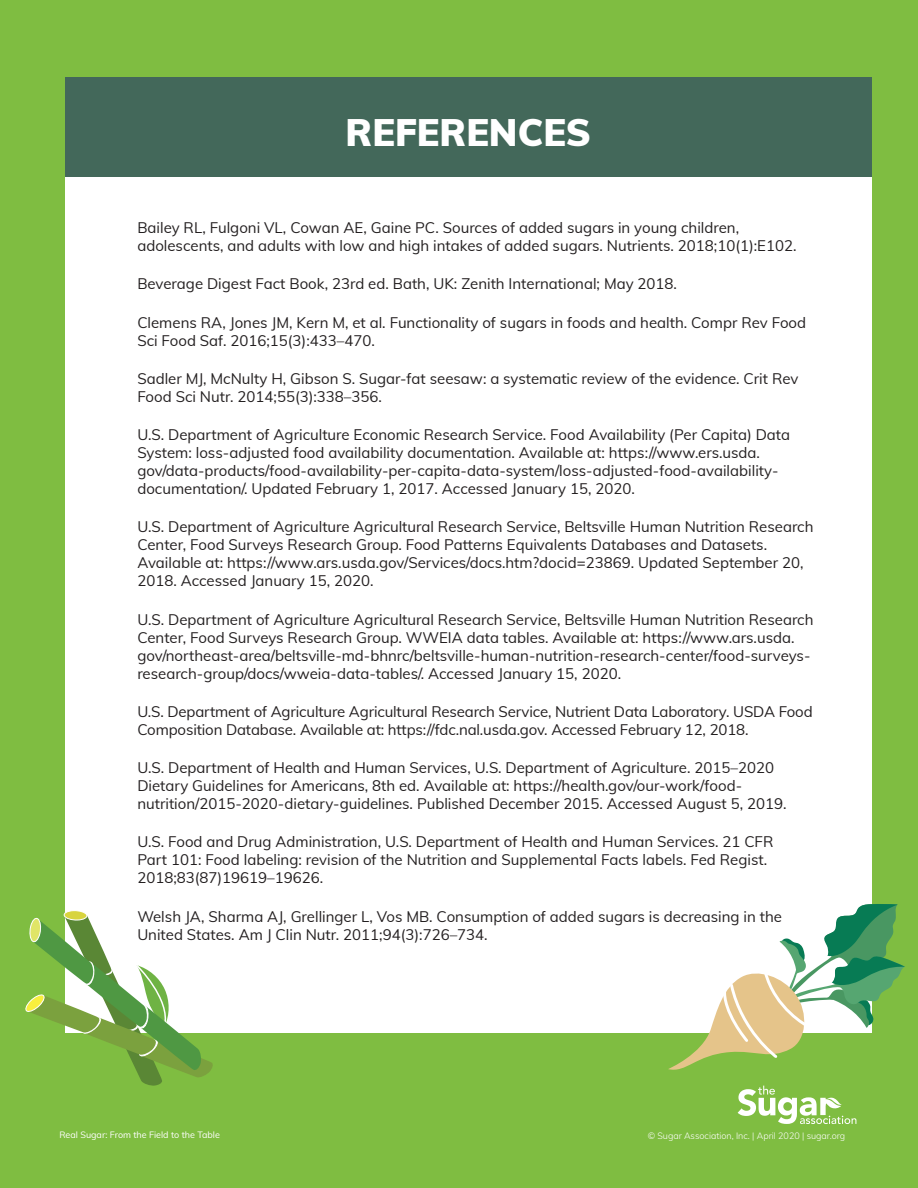
<style>
.page{position:relative;width:918px;height:1188px;background:#7fbd41}
.page>*{position:absolute;margin:0;border:0;box-sizing:border-box;transform-origin:0 0}
.t1{font:900 37.5px "Muli";color:#fff}
.t2{font:15px/18px "Muli";color:#231f20}
.t3{font:300 9px "Muli";color:#fff}
.t4{font:9px "Muli";color:#fff}
</style>
<div class="page">
<svg style="left:738px;top:1086px;width:118px;height:38px"></svg>
<div style="left:65px;top:143px;width:807px;height:890px;background:#fff"></div>
<div style="left:65px;top:77px;width:807px;height:100px;background:#43685a"></div>
<svg style="left:668px;top:904px;width:237px;height:166px"></svg>
<svg style="left:25px;top:910px;width:188px;height:176px"></svg>
<p class="t1" style="left:346px;top:105px;width:247px">REFERENCES</p>
<p class="t2" style="left:137px;top:218px;width:661px">Bailey RL, Fulgoni VL, Cowan AE, Gaine PC. Sources of added sugars in young children, adolescents, and adults with low and high intakes of added sugars. Nutrients. 2018;10(1):E102.</p>
<p class="t2" style="left:137px;top:274px;width:541px">Beverage Digest Fact Book, 23rd ed. Bath, UK: Zenith International; May 2018.</p>
<p class="t2" style="left:137px;top:313px;width:670px">Clemens RA, Jones JM, Kern M, et al. Functionality of sugars in foods and health. Compr Rev Food<br>Sci Food Saf. 2016;15(3):433–470.</p>
<p class="t2" style="left:137px;top:369px;width:663px">Sadler MJ, McNulty H, Gibson S. Sugar-fat seesaw: a systematic review of the evidence. Crit Rev<br>Food Sci Nutr. 2014;55(3):338–356.</p>
<p class="t2" style="left:137px;top:425px;width:654px">U.S. Department of Agriculture Economic Research Service. Food Availability (Per Capita) Data System: loss-adjusted food availability documentation. Available at: https://www.ers.usda. gov/data-products/food-availability-per-capita-data-system/loss-adjusted-food-availability&shy;documentation/. Updated February 1, 2017. Accessed January 15, 2020.</p>
<p class="t2" style="left:137px;top:517px;width:678px">U.S. Department of Agriculture Agricultural Research Service, Beltsville Human Nutrition Research Center, Food Surveys Research Group. Food Patterns Equivalents Databases and Datasets.<br>Available at: https://www.ars.usda.gov/Services/docs.htm?docid=23869. Updated September 20, 2018. Accessed January 15, 2020.</p>
<p class="t2" style="left:137px;top:610px;width:678px">U.S. Department of Agriculture Agricultural Research Service, Beltsville Human Nutrition Research Center, Food Surveys Research Group. WWEIA data tables. Available at: https://www.ars.usda. gov/northeast-area/beltsville-md-bhnrc/beltsville-human-nutrition-research-center/food-surveys&shy;research-group/docs/wweia-data-tables/. Accessed January 15, 2020.</p>
<p class="t2" style="left:137px;top:702px;width:677px">U.S. Department of Agriculture Agricultural Research Service, Nutrient Data Laboratory. USDA Food<br>Composition Database. Available at: https://fdc.nal.usda.gov. Accessed February 12, 2018.</p>
<p class="t2" style="left:137px;top:758px;width:651px">U.S. Department of Health and Human Services, U.S. Department of Agriculture. 2015–2020<br>Dietary Guidelines for Americans, 8th ed. Available at: https://health.gov/our-work/food&shy;nutrition/2015-2020-dietary-guidelines. Published December 2015. Accessed August 5, 2019.</p>
<p class="t2" style="left:137px;top:832px;width:638px">U.S. Food and Drug Administration, U.S. Department of Health and Human Services. 21 CFR<br>Part 101: Food labeling: revision of the Nutrition and Supplemental Facts labels. Fed Regist.<br>2018;83(87)19619–19626.</p>
<p class="t2" style="left:137px;top:907px;width:646px">Welsh JA, Sharma AJ, Grellinger L, Vos MB. Consumption of added sugars is decreasing in the<br>United States. Am J Clin Nutr. 2011;94(3):726–734.</p>
<p class="t4" style="left:59px;top:1128px;width:162px">Real Sugar: From the Field to the Table</p>
<p class="t3" style="left:648px;top:1129px;width:199px">© Sugar Association, Inc. | April 2020 | sugar.org</p>
</div>
